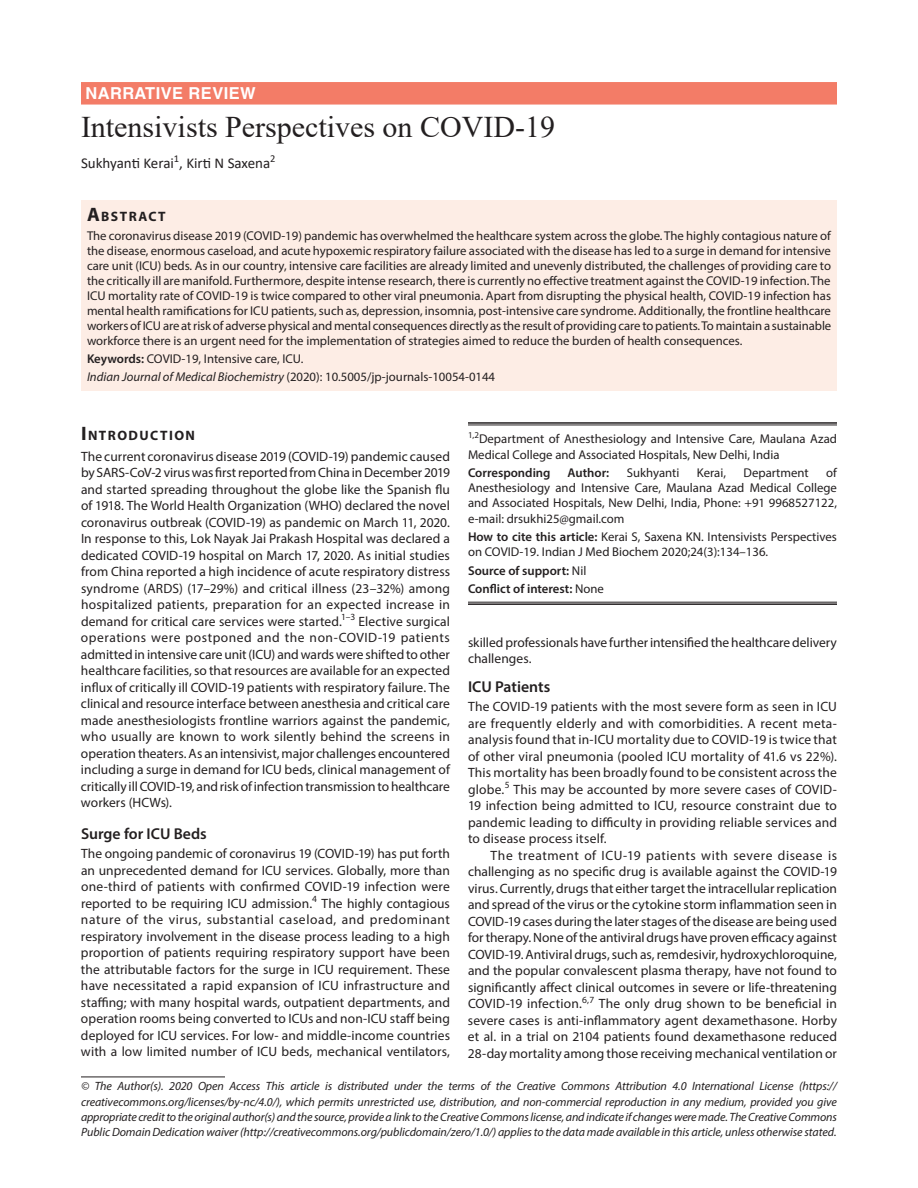
<style>
.page{position:relative;width:918px;height:1188px;background:#fff}
.page>*{position:absolute;margin:0;border:0;box-sizing:border-box;transform-origin:0 0}
.t1{font:30px "Times New Roman";color:#231f20}
.t2{font:700 16.5px "Helvetica LT Std";letter-spacing:.025em;color:#fff}
.t3{font:600 15.75px "Myriad Pro";color:#231f20}
.t4{font:15px "Calibri";color:#231f20}
.t5{font:700 13.65px "Myriad Pro";letter-spacing:.105em;color:#231f20}
.t6{font:13.5px/16.5px "Myriad Pro";letter-spacing:.005em;color:#231f20;text-align:justify}
.t7{font:12.75px/15px "Myriad Pro";color:#231f20}
.t8{font:600 12.75px/18.3px "Myriad Pro";color:#231f20}
.t9{font:italic 12px/15.1px "Myriad Pro";letter-spacing:-.005em;color:#231f20;text-align:justify}
.s1{font-size:19.5px}
.s2{font-weight:600}
.s3{font-style:italic}
.s4{font-weight:400}
</style>
<div class="page">
<div style="left:81px;top:82px;width:756px;height:23px;background:#f37c67"></div>
<div style="left:81px;top:200px;width:756px;height:26px;background:#fdede5"></div>
<div style="left:81px;top:225px;width:756px;height:129px;background:#fdede5"></div>
<div style="left:81px;top:348px;width:756px;height:24px;background:#fdede5"></div>
<div style="left:81px;top:366px;width:756px;height:24px;background:#fdede5"></div>
<hr style="left:468px;top:422px;width:369px;height:2px;background:#231f20">
<hr style="left:468px;top:425px;width:369px;height:1px;background:#231f20">
<hr style="left:468px;top:602px;width:369px;height:1px;background:#231f20">
<hr style="left:468px;top:603px;width:369px;height:2px;background:#231f20">
<hr style="left:81px;top:1077px;width:144px;height:1px;background:#231f20">
<p class="t2" style="left:86px;top:83px;width:172px">NARRATIVE REVIEW</p>
<h1 class="t1" style="left:81px;top:106px;width:476px">Intensivists Perspectives on COVID-19</h1>
<p class="t4" style="left:81px;top:153px;width:196px">Sukhyanti Kerai<sup>1</sup>, Kirti N Saxena<sup>2</sup></p>
<p class="t5" style="left:87px;top:207px;width:80px"><span class="s1">A</span>BSTRACT</p>
<p class="t7" style="left:87px;top:228px;width:746px;text-align:justify">The coronavirus disease 2019 (COVID-19) pandemic has overwhelmed the healthcare system across the globe. The highly contagious nature of the disease, enormous caseload, and acute hypoxemic respiratory failure associated with the disease has led to a surge in demand for intensive care unit (ICU) beds. As in our country, intensive care facilities are already limited and unevenly distributed, the challenges of providing care to the critically ill are manifold. Furthermore, despite intense research, there is currently no effective treatment against the COVID-19 infection. The ICU mortality rate of COVID-19 is twice compared to other viral pneumonia. Apart from disrupting the physical health, COVID-19 infection has mental health ramifications for ICU patients, such as, depression, insomnia, post-intensive care syndrome. Additionally, the frontline healthcare workers of ICU are at risk of adverse physical and mental consequences directly as the result of providing care to patients. To maintain a sustainable workforce there is an urgent need for the implementation of strategies aimed to reduce the burden of health consequences.</p>
<p class="t7" style="left:87px;top:350px;width:410px;line-height:18px"><span class="s2">Keywords:</span> COVID-19, Intensive care, ICU.<br><span class="s3">Indian Journal of Medical Biochemistry</span> (2020): 10.5005/jp-journals-10054-0144</p>
<p class="t5" style="left:81px;top:426px;width:116px"><span class="s1">I</span>NTRODUCTION</p>
<p class="t6" style="left:81px;top:448px;width:371px">The current coronavirus disease 2019 (COVID-19) pandemic caused by SARS-CoV-2 virus was first reported from China in December 2019 and started spreading throughout the globe like the Spanish flu of 1918. The World Health Organization (WHO) declared the novel coronavirus outbreak (COVID-19) as pandemic on March 11, 2020.<br>In response to this, Lok Nayak Jai Prakash Hospital was declared a dedicated COVID-19 hospital on March 17, 2020. As initial studies from China reported a high incidence of acute respiratory distress syndrome (ARDS) (17–29%) and critical illness (23–32%) among hospitalized patients, preparation for an expected increase in demand for critical care services were started.<sup>1–3</sup> Elective surgical operations were postponed and the non-COVID-19 patients admitted in intensive care unit (ICU) and wards were shifted to other healthcare facilities, so that resources are available for an expected influx of critically ill COVID-19 patients with respiratory failure. The clinical and resource interface between anesthesia and critical care made anesthesiologists frontline warriors against the pandemic, who usually are known to work silently behind the screens in operation theaters. As an intensivist, major challenges encountered including a surge in demand for ICU beds, clinical management of critically ill COVID-19, and risk of infection transmission to healthcare workers (HCWs).</p>
<p class="t3" style="left:81px;top:823px;width:127px">Surge for ICU Beds</p>
<p class="t6" style="left:81px;top:845px;width:371px">The ongoing pandemic of coronavirus 19 (COVID-19) has put forth an unprecedented demand for ICU services. Globally, more than one-third of patients with confirmed COVID-19 infection were reported to be requiring ICU admission.<sup>4</sup> The highly contagious nature of the virus, substantial caseload, and predominant respiratory involvement in the disease process leading to a high proportion of patients requiring respiratory support have been the attributable factors for the surge in ICU requirement. These have necessitated a rapid expansion of ICU infrastructure and staffing; with many hospital wards, outpatient departments, and operation rooms being converted to ICUs and non-ICU staff being deployed for ICU services. For low- and middle-income countries with a low limited number of ICU beds, mechanical ventilators,</p>
<p class="t7" style="left:468px;top:431px;width:371px"><sup>1,2</sup>Department of Anesthesiology and Intensive Care, Maulana Azad<br>Medical College and Associated Hospitals, New Delhi, India</p>
<p class="t8" style="left:468px;top:463px;width:84px">Corresponding</p>
<p class="t8" style="left:568px;top:463px;width:43px">Author:</p>
<p class="t7" style="left:627px;top:465px;width:54px">Sukhyanti</p>
<p class="t7" style="left:697px;top:465px;width:31px">Kerai,</p>
<p class="t7" style="left:744px;top:465px;width:67px">Department</p>
<p class="t7" style="left:468px;top:465px;width:371px;text-align:justify;text-indent:358px">of Anesthesiology and Intensive Care, Maulana Azad Medical College and Associated Hospitals, New Delhi, India, Phone: +91 9968527122, e-mail: drsukhi25@gmail.com</p>
<p class="t7" style="left:468px;top:529px;width:370px"><span class="s2">How to cite this article:</span> Kerai S, Saxena KN. Intensivists Perspectives on COVID-19. Indian J Med Biochem 2020;24(3):134–136.</p>
<p class="t8" style="left:468px;top:561px;width:137px">Source of support: <span class="s4">Nil<br></span>Conflict of interest: <span class="s4">None</span></p>
<p class="t6" style="left:468px;top:634px;width:371px">skilled professionals have further intensified the healthcare delivery challenges.</p>
<p class="t3" style="left:468px;top:676px;width:84px">ICU Patients</p>
<p class="t6" style="left:468px;top:698px;width:371px">The COVID-19 patients with the most severe form as seen in ICU are frequently elderly and with comorbidities. A recent meta&shy;analysis found that in-ICU mortality due to COVID-19 is twice that of other viral pneumonia (pooled ICU mortality of 41.6 vs 22%).<br>This mortality has been broadly found to be consistent across the globe.<sup>5</sup> This may be accounted by more severe cases of COVID-19 infection being admitted to ICU, resource constraint due to pandemic leading to difficulty in providing reliable services and to disease process itself.</p>
<p class="t6" style="left:468px;top:847px;width:371px;text-indent:23px">The treatment of ICU-19 patients with severe disease is challenging as no specific drug is available against the COVID-19 virus. Currently, drugs that either target the intracellular replication and spread of the virus or the cytokine storm inflammation seen in COVID-19 cases during the later stages of the disease are being used for therapy. None of the antiviral drugs have proven efficacy against COVID-19. Antiviral drugs, such as, remdesivir, hydroxychloroquine, and the popular convalescent plasma therapy, have not found to significantly affect clinical outcomes in severe or life-threatening COVID-19 infection.<sup>6,7</sup> The only drug shown to be beneficial in severe cases is anti-inflammatory agent dexamethasone. Horby et al. in a trial on 2104 patients found dexamethasone reduced 28-day mortality among those receiving mechanical ventilation or</p>
<p class="t9" style="left:81px;top:1079px;width:758px">© The Author(s). 2020 Open Access This article is distributed under the terms of the Creative Commons Attribution 4.0 International License (https:// creativecommons.org/licenses/by-nc/4.0/), which permits unrestricted use, distribution, and non-commercial reproduction in any medium, provided you give appropriate credit to the original author(s) and the source, provide a link to the Creative Commons license, and indicate if changes were made. The Creative Commons Public Domain Dedication waiver (http://creativecommons.org/publicdomain/zero/1.0/) applies to the data made available in this article, unless otherwise stated.</p>
</div>
